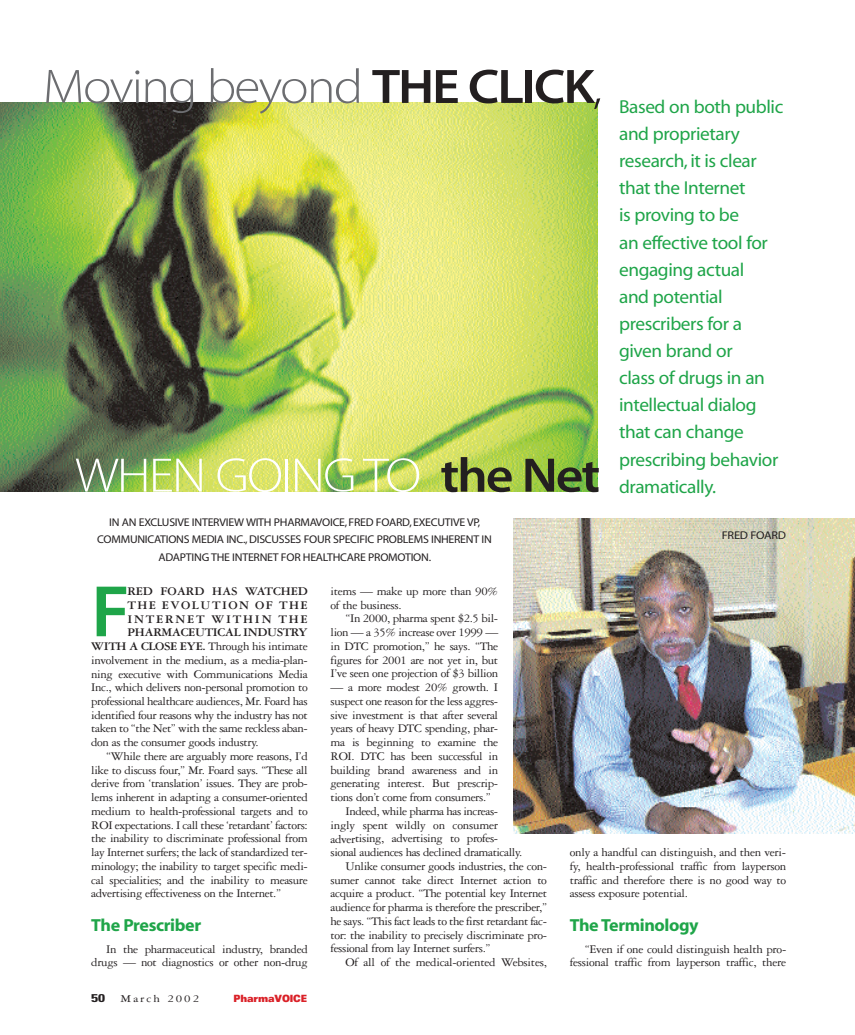
<style>
.page{position:relative;width:855px;height:1035px;background:#fff}
.page>*{position:absolute;margin:0;border:0;box-sizing:border-box;transform-origin:0 0}
.t1{font:73.62px "Myriad MM.565.600";color:#1fa549}
.t2{font:48.75px "Myriad MM.215.600";letter-spacing:-.035em;color:#6c6d70;scale:1.1 1}
.t3{font:48.75px "Myriad MM.215.600";letter-spacing:-.035em;color:#fff;scale:1.1 1}
.t4{font:18.75px/27.1px "Myriad MM.400.600";letter-spacing:-.02em;color:#1fa549}
.t5{font:17.5px "Myriad MM.700.600";letter-spacing:-.02em;color:#1fa549}
.t6{font:12.5px/13.8px "Garamond Three";letter-spacing:-.03em;color:#231f20;text-align:right}
.t7{font:700 12.5px "Garamond Three";letter-spacing:-.03em;color:#231f20}
.t8{font:700 12.5px "Garamond Three";letter-spacing:-.01em;color:#231f20}
.t9{font:700 12.5px "Garamond Three";letter-spacing:.11em;color:#231f20}
.t10{font:700 12.5px "Garamond Three";letter-spacing:.135em;color:#231f20}
.t11{font:11.25px/17.5px "Myriad MM.400.600";letter-spacing:-.02em;color:#231f20;text-align:center;scale:1.05 1}
.t12{font:11.25px "Garamond Three";letter-spacing:.15em;color:#231f20;scale:1.15 1}
.t13{font:11.25px "Myriad MM.400.600";letter-spacing:-.02em;color:#231f20;scale:1.1 1}
.t14{font:700 condensed 11.25px "Univers";color:#231f20;scale:1.4 1}
.t15{font:900 expanded 10px "Univers";letter-spacing:-.015em;color:#da2128;scale:.75 1}
.s1{font-family:"Myriad MM.565.600";color:#231f20}
.s2{color:#231f20}
.s3{font-weight:700}
</style>
<div class="page">
<img style="left:0;top:102px;width:598px;height:390px">
<img style="left:513px;top:518px;width:342px;height:316px">
<h2 class="t2" style="left:43px;top:68px;width:510px">Moving beyond <span class="s1">THE CLICK</span><span class="s2">,</span></h2>
<h2 class="t3" style="left:75px;top:457px;width:479px">WHEN GOING TO <span class="s1">the Net</span></h2>
<p class="t11" style="left:97px;top:514px;width:377px">IN AN EXCLUSIVE INTERVIEW WITH PHARMAVOICE, FRED FOARD, EXECUTIVE VP,<br>COMMUNICATIONS MEDIA INC., DISCUSSES FOUR SPECIFIC PROBLEMS INHERENT IN<br>ADAPTING THE INTERNET FOR HEALTHCARE PROMOTION.</p>
<p class="t4" style="left:619px;top:95px;width:166px">Based on both public and proprietary research, it is clear that the Internet<br>is proving to be<br>an effective tool for engaging actual<br>and potential prescribers for a given brand or<br>class of drugs in an intellectual dialog that can change prescribing behavior dramatically.</p>
<p class="t13" style="left:722px;top:531px;width:60px">FRED FOARD</p>
<h1 class="t1" style="left:91px;top:584px;width:40px">F</h1>
<p class="t8" style="left:127px;top:587px;width:182px">RED FOARD HAS WATCHED</p>
<p class="t9" style="left:127px;top:601px;width:182px">THE EVOLUTION OF THE</p>
<p class="t10" style="left:127px;top:614px;width:182px">INTERNET WITHIN THE</p>
<p class="t7" style="left:127px;top:628px;width:182px">PHARMACEUTICAL INDUSTRY</p>
<p class="t6" style="left:91px;top:640px;width:218px"><span class="s3">WITH A CLOSE EYE.</span> Through his intimate</p>
<p class="t6" style="left:91px;top:654px;width:218px">involvement in the medium, as a media-plan-</p>
<p class="t6" style="left:91px;top:668px;width:218px">ning executive with Communications Media</p>
<p class="t6" style="left:91px;top:682px;width:218px">Inc., which delivers non-personal promotion to</p>
<p class="t6" style="left:91px;top:695px;width:218px">professional healthcare audiences, Mr. Foard has</p>
<p class="t6" style="left:91px;top:709px;width:218px">identified four reasons why the industry has not</p>
<p class="t6" style="left:91px;top:723px;width:218px">taken to “the Net” with the same reckless aban-</p>
<p class="t6" style="left:91px;top:737px;width:169px">don as the consumer goods industry.</p>
<p class="t6" style="left:106px;top:750px;width:203px">“While there are arguably more reasons, I’d</p>
<p class="t6" style="left:91px;top:764px;width:218px">like to discuss four,” Mr. Foard says. “These all</p>
<p class="t6" style="left:91px;top:778px;width:218px">derive from ‘translation’ issues. They are prob-</p>
<p class="t6" style="left:91px;top:792px;width:218px">lems inherent in adapting a consumer-oriented</p>
<p class="t6" style="left:91px;top:805px;width:218px">medium to health-professional targets and to</p>
<p class="t6" style="left:91px;top:819px;width:218px">ROI expectations. I call these ‘retardant’ factors:</p>
<p class="t6" style="left:91px;top:833px;width:218px">the inability to discriminate professional from</p>
<p class="t6" style="left:91px;top:847px;width:218px">lay Internet surfers; the lack of standardized ter-</p>
<p class="t6" style="left:91px;top:860px;width:218px">minology; the inability to target specific medi-</p>
<p class="t6" style="left:91px;top:874px;width:218px">cal specialities; and the inability to measure</p>
<p class="t6" style="left:91px;top:888px;width:191px">advertising effectiveness on the Internet.”</p>
<h3 class="t5" style="left:91px;top:919px;width:111px">The Prescriber</h3>
<p class="t6" style="left:91px;top:943px;width:218px">In the pharmaceutical industry, branded drugs — not diagnostics or other non-drug</p>
<p class="t14" style="left:91px;top:994px;width:11px">50</p>
<p class="t12" style="left:121px;top:995px;width:70px">March 2002</p>
<p class="t15" style="left:234px;top:995px;width:99px">PharmaVOICE</p>
<p class="t6" style="left:331px;top:585px;width:169px;text-align:left">items — make up more than 90% of the business.</p>
<p class="t6" style="left:331px;top:613px;width:169px;text-align:justify;text-indent:15px">“In 2000, pharma spent $2.5 bil&shy;lion — a 35% increase over 1999 — in DTC promotion,” he says. “The figures for 2001 are not yet in, but I’ve seen one projection of $3 billion</p>
<p class="t6" style="left:331px;top:682px;width:169px">— a more modest 20% growth. I</p>
<p class="t6" style="left:331px;top:695px;width:169px">suspect one reason for the less aggres-</p>
<p class="t6" style="left:331px;top:709px;width:169px">sive investment is that after several</p>
<p class="t6" style="left:331px;top:723px;width:169px">years of heavy DTC spending, phar-</p>
<p class="t6" style="left:331px;top:737px;width:169px">ma is beginning to examine the</p>
<p class="t6" style="left:331px;top:750px;width:169px">ROI. DTC has been successful in</p>
<p class="t6" style="left:331px;top:764px;width:169px">building brand awareness and in</p>
<p class="t6" style="left:331px;top:778px;width:169px">generating interest. But prescrip-</p>
<p class="t6" style="left:331px;top:792px;width:162px">tions don’t come from consumers.”</p>
<p class="t6" style="left:346px;top:805px;width:154px">Indeed, while pharma has increas-</p>
<p class="t6" style="left:331px;top:819px;width:169px">ingly spent wildly on consumer</p>
<p class="t6" style="left:331px;top:833px;width:169px">advertising, advertising to profes-</p>
<p class="t6" style="left:331px;top:847px;width:193px">sional audiences has declined dramatically.</p>
<p class="t6" style="left:346px;top:860px;width:203px">Unlike consumer goods industries, the con-</p>
<p class="t6" style="left:331px;top:874px;width:218px">sumer cannot take direct Internet action to</p>
<p class="t6" style="left:331px;top:888px;width:218px">acquire a product. “The potential key Internet</p>
<p class="t6" style="left:331px;top:902px;width:218px">audience for pharma is therefore the prescriber,”</p>
<p class="t6" style="left:331px;top:915px;width:218px">he says. “This fact leads to the first retardant fac-</p>
<p class="t6" style="left:331px;top:929px;width:218px">tor: the inability to precisely discriminate pro-</p>
<p class="t6" style="left:331px;top:943px;width:162px">fessional from lay Internet surfers.”</p>
<p class="t6" style="left:346px;top:957px;width:203px">Of all of the medical-oriented Websites,</p>
<p class="t6" style="left:570px;top:847px;width:218px;text-align:justify">only a handful can distinguish, and then veri&shy;fy, health-professional traffic from layperson traffic and therefore there is no good way to assess exposure potential.</p>
<h3 class="t5" style="left:570px;top:919px;width:130px">The Terminology</h3>
<p class="t6" style="left:570px;top:943px;width:218px">“Even if one could distinguish health pro&shy;fessional traffic from layperson traffic, there</p>
</div>
